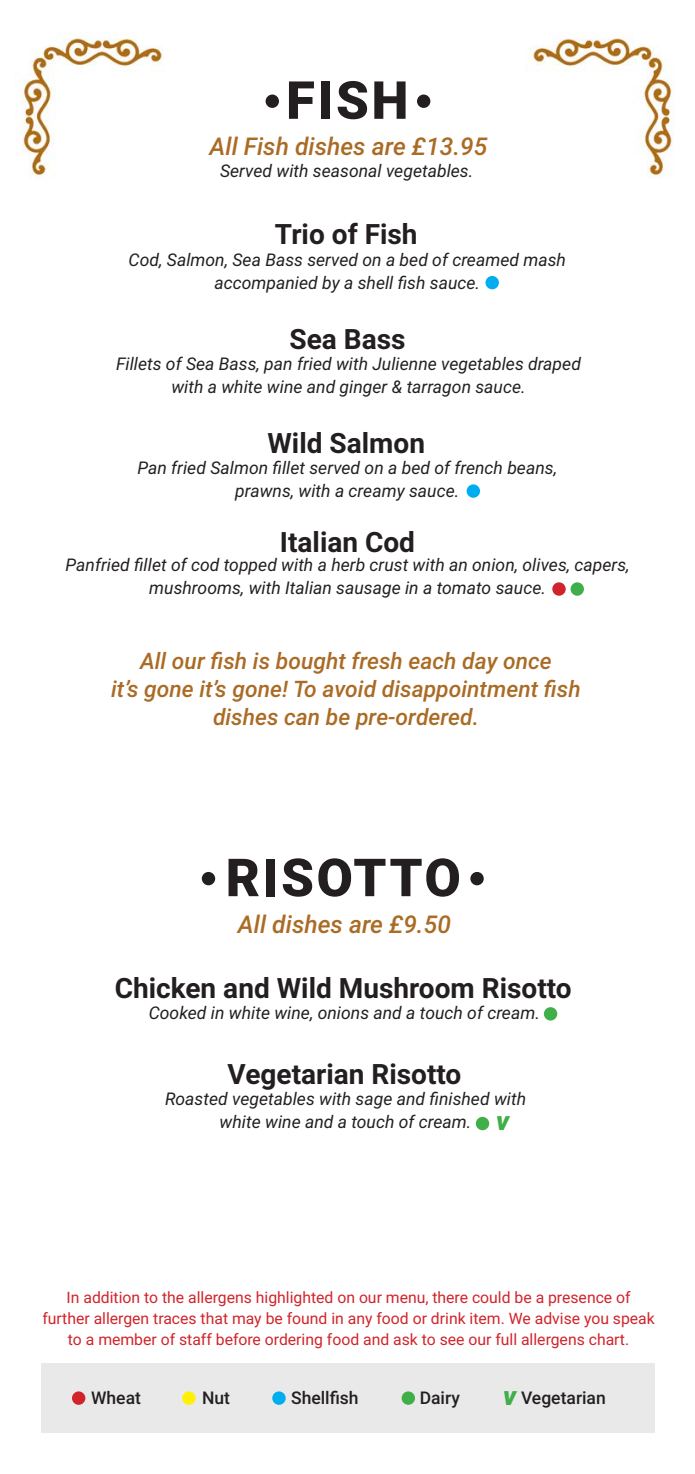
<style>
.page{position:relative;width:695px;height:1474px;background:#fff}
.page>*{position:absolute;margin:0;border:0;box-sizing:border-box;transform-origin:0 0}
.t1{font:900 52.5px "Roboto";letter-spacing:.05em;color:#231f20}
.t2{font:700 28px "Roboto";color:#231f20}
.t3{font:italic 900 26.25px "Roboto";color:#40ae49}
.t4{font:italic 500 24.5px "Roboto";color:#aa6b25}
.t5{font:italic 500 22.75px "Roboto";color:#aa6b25}
.t6{font:italic 17.5px/22.8px "Roboto";color:#231f20;text-align:center}
.t7{font:500 17.5px "Roboto";color:#231f20}
.t8{font:15.75px/21px "Roboto";color:#d1232a;text-align:center}
</style>
<div class="page">
<div style="left:265px;top:94px;width:14px;height:14px;background:#231f20;border-radius:50%"></div>
<div style="left:417px;top:94px;width:13px;height:14px;background:#231f20;border-radius:50%"></div>
<div style="left:42px;top:1363px;width:613px;height:69px;background:#e9e9e9"></div>
<div style="left:72px;top:1391px;width:13px;height:13px;background:#d1232a;border-radius:50%"></div>
<div style="left:182px;top:1391px;width:13px;height:13px;background:#fff101;border-radius:50%"></div>
<div style="left:272px;top:1391px;width:13px;height:13px;background:#00aeef;border-radius:50%"></div>
<div style="left:401px;top:1391px;width:14px;height:13px;background:#40ae49;border-radius:50%"></div>
<div style="left:202px;top:872px;width:13px;height:13px;background:#231f20;border-radius:50%"></div>
<div style="left:470px;top:872px;width:13px;height:13px;background:#231f20;border-radius:50%"></div>
<div style="left:485px;top:276px;width:14px;height:13px;background:#00aeef;border-radius:50%"></div>
<div style="left:466px;top:484px;width:14px;height:14px;background:#00aeef;border-radius:50%"></div>
<div style="left:543px;top:1007px;width:14px;height:13px;background:#40ae49;border-radius:50%"></div>
<div style="left:475px;top:1116px;width:14px;height:14px;background:#40ae49;border-radius:50%"></div>
<div style="left:570px;top:582px;width:14px;height:13px;background:#40ae49;border-radius:50%"></div>
<div style="left:552px;top:582px;width:13px;height:13px;background:#d1232a;border-radius:50%"></div>
<img style="left:525px;top:32px;width:148px;height:147px">
<img style="left:20px;top:32px;width:143px;height:147px">
<p class="t1" style="left:286px;top:63px;width:124px">FISH</p>
<p class="t4" style="left:209px;top:130px;width:279px">All Fish dishes are £13.95</p>
<p class="t6" style="left:220px;top:159px;width:255px">Served with seasonal vegetables.</p>
<p class="t2" style="left:275px;top:215px;width:144px">Trio of Fish</p>
<p class="t6" style="left:128px;top:247px;width:439px">Cod, Salmon, Sea Bass served on a bed of creamed mash</p>
<p class="t6" style="left:214px;top:270px;width:267px">accompanied by a shell fish sauce.</p>
<p class="t2" style="left:289px;top:319px;width:118px">Sea Bass</p>
<p class="t6" style="left:116px;top:352px;width:466px">Fillets of Sea Bass, pan fried with Julienne vegetables draped</p>
<p class="t6" style="left:171px;top:374px;width:356px">with a white wine and ginger &amp; tarragon sauce.</p>
<p class="t2" style="left:267px;top:423px;width:159px">Wild Salmon</p>
<p class="t6" style="left:137px;top:456px;width:421px">Pan fried Salmon fillet served on a bed of french beans,</p>
<p class="t6" style="left:235px;top:478px;width:225px">prawns, with a creamy sauce.</p>
<p class="t2" style="left:280px;top:522px;width:137px">Italian Cod</p>
<p class="t6" style="left:65px;top:553px;width:565px">Panfried fillet of cod topped with a herb crust with an onion, olives, capers, mushrooms, with Italian sausage in a tomato sauce.</p>
<p class="t5" style="left:140px;top:644px;width:413px">All our fish is bought fresh each day once</p>
<p class="t5" style="left:111px;top:672px;width:471px">it’s gone it’s gone! To avoid disappointment fish</p>
<p class="t5" style="left:213px;top:700px;width:267px">dishes can be pre-ordered.</p>
<p class="t1" style="left:226px;top:840px;width:236px">RISOTTO</p>
<p class="t4" style="left:238px;top:907px;width:214px">All dishes are £9.50</p>
<p class="t2" style="left:115px;top:968px;width:458px">Chicken and Wild Mushroom Risotto</p>
<p class="t6" style="left:149px;top:1000px;width:392px">Cooked in white wine, onions and a touch of cream.</p>
<p class="t2" style="left:227px;top:1054px;width:235px">Vegetarian Risotto</p>
<p class="t6" style="left:165px;top:1087px;width:362px">Roasted vegetables with sage and finished with</p>
<p class="t6" style="left:219px;top:1109px;width:253px">white wine and a touch of cream.</p>
<p class="t3" style="left:496px;top:1101px;width:15px">v</p>
<p class="t8" style="left:42px;top:1286px;width:614px">In addition to the allergens highlighted on our menu, there could be a presence of further allergen traces that may be found in any food or drink item. We advise you speak to a member of staff before ordering food and ask to see our full allergens chart.</p>
<p class="t7" style="left:91px;top:1385px;width:51px">Wheat</p>
<p class="t7" style="left:202px;top:1385px;width:29px">Nut</p>
<p class="t7" style="left:291px;top:1385px;width:69px">Shellfish</p>
<p class="t7" style="left:419px;top:1385px;width:42px">Dairy</p>
<p class="t7" style="left:521px;top:1385px;width:86px">Vegetarian</p>
<p class="t3" style="left:503px;top:1377px;width:15px">v</p>
</div>
